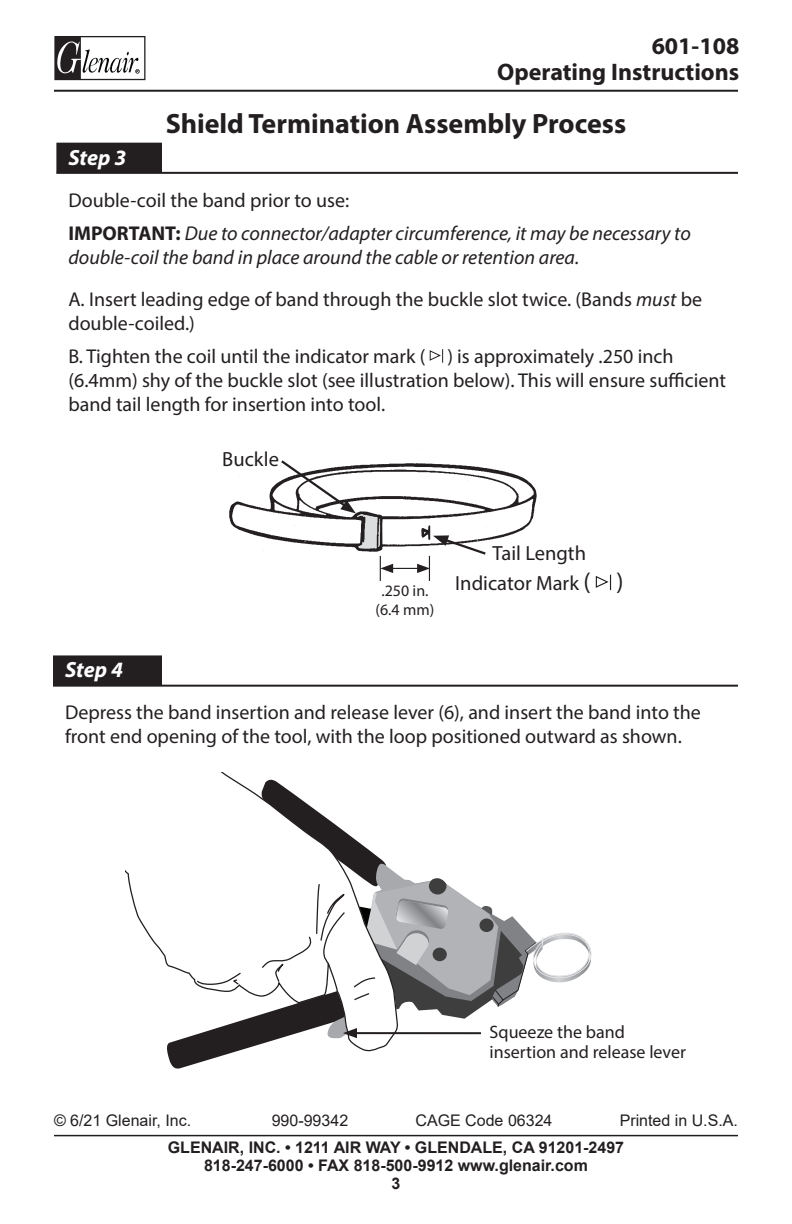
<style>
.page{position:relative;width:792px;height:1224px;background:#fff}
.page>*{position:absolute;margin:0;border:0;box-sizing:border-box;transform-origin:0 0}
.t1{font:700 28px "Myriad Pro";color:#231f20}
.t2{font:700 24px/26px "Myriad Pro";color:#231f20;text-align:right}
.step_inst{font:italic 700 22px "Myriad Pro";color:#fff}
.draw_lbl{font:20.6px/29.6px "Myriad Pro";color:#231f20;text-align:center}
.Body_text{font:20px/24px "Myriad Pro";color:#231f20}
.inst_ital{font:italic 20px/24px "Myriad Pro";color:#231f20}
.draw_lbl-2{font:18px/20px "Myriad Pro";color:#231f20}
.t3{font:700 16px/18px "Arial";color:#231f20;text-align:center}
.t4{font:16px "Arial";color:#231f20}
.draw_lbl-3{font:16px/18.2px "Myriad Pro";color:#231f20;text-align:center}
.s1{font-weight:700;font-style:normal}
.s2{font-style:italic}
.s3{font-size:25px}
</style>
<div class="page">
<hr style="left:54px;top:1135px;width:684px;height:1px;background:#231f20">
<hr style="left:54px;top:90px;width:684px;height:2px;background:#231f20">
<svg style="left:54px;top:36px;width:91px;height:44px"></svg>
<div style="left:56px;top:143px;width:106px;height:30px;background:#231f20"></div>
<hr style="left:56px;top:172px;width:682px;height:2px;background:#231f20">
<svg style="left:429px;top:349px;width:14px;height:14px"></svg>
<img style="left:229px;top:449px;width:308px;height:124px">
<svg style="left:595px;top:575px;width:16px;height:15px"></svg>
<hr style="left:390px;top:568px;width:30px;height:1px;background:#231f20">
<svg style="left:417px;top:528px;width:71px;height:53px"></svg>
<svg style="left:279px;top:458px;width:114px;height:123px"></svg>
<div style="left:53px;top:655px;width:109px;height:30px;background:#231f20"></div>
<hr style="left:53px;top:685px;width:685px;height:2px;background:#231f20">
<svg style="left:166px;top:780px;width:426px;height:289px"></svg>
<p class="t2" style="left:497px;top:32px;width:244px">601-108<br>Operating Instructions</p>
<p class="t1" style="left:166px;top:105px;width:462px">Shield Termination Assembly Process</p>
<p class="step_inst" style="left:68px;top:143px;width:60px">Step 3</p>
<p class="Body_text" style="left:68px;top:188px;width:282px">Double-coil the band prior to use:</p>
<p class="inst_ital" style="left:68px;top:221px;width:624px"><span class="s1">IMPORTANT:</span> Due to connector/adapter circumference, it may be necessary to double-coil the band in place around the cable or retention area.</p>
<p class="Body_text" style="left:68px;top:287px;width:635px">A. Insert leading edge of band through the buckle slot twice. (Bands <span class="s2">must</span> be double-coiled.)</p>
<p class="Body_text" style="left:68px;top:344px;width:659px">B. Tighten the coil until the indicator mark ( ) is approximately .250 inch (6.4mm) shy of the buckle slot (see illustration below). This will ensure sufficient band tail length for insertion into tool.</p>
<p class="draw_lbl" style="left:222px;top:444px;width:58px">Buckle</p>
<p class="draw_lbl-3" style="left:376px;top:582px;width:60px">.250 in. (6.4 mm)</p>
<p class="draw_lbl" style="left:455px;top:538px;width:170px">Tail Length<br>Indicator Mark <span class="s3">( )</span></p>
<p class="step_inst" style="left:65px;top:656px;width:60px">Step 4</p>
<p class="Body_text" style="left:65px;top:700px;width:637px">Depress the band insertion and release lever (6), and insert the band into the front end opening of the tool, with the loop positioned outward as shown.</p>
<p class="draw_lbl-2" style="left:490px;top:1022px;width:198px">Squeeze the band insertion and release lever</p>
<p class="t4" style="left:54px;top:1110px;width:139px">© 6/21 Glenair, Inc.</p>
<p class="t4" style="left:272px;top:1110px;width:78px">990-99342</p>
<p class="t4" style="left:416px;top:1110px;width:138px">CAGE Code 06324</p>
<p class="t4" style="left:620px;top:1110px;width:120px">Printed in U.S.A.</p>
<p class="t3" style="left:168px;top:1139px;width:458px">GLENAIR, INC. • 1211 AIR WAY • GLENDALE, CA 91201-2497<br>818-247-6000 • FAX 818-500-9912 www.glenair.com<br>3</p>
</div>
